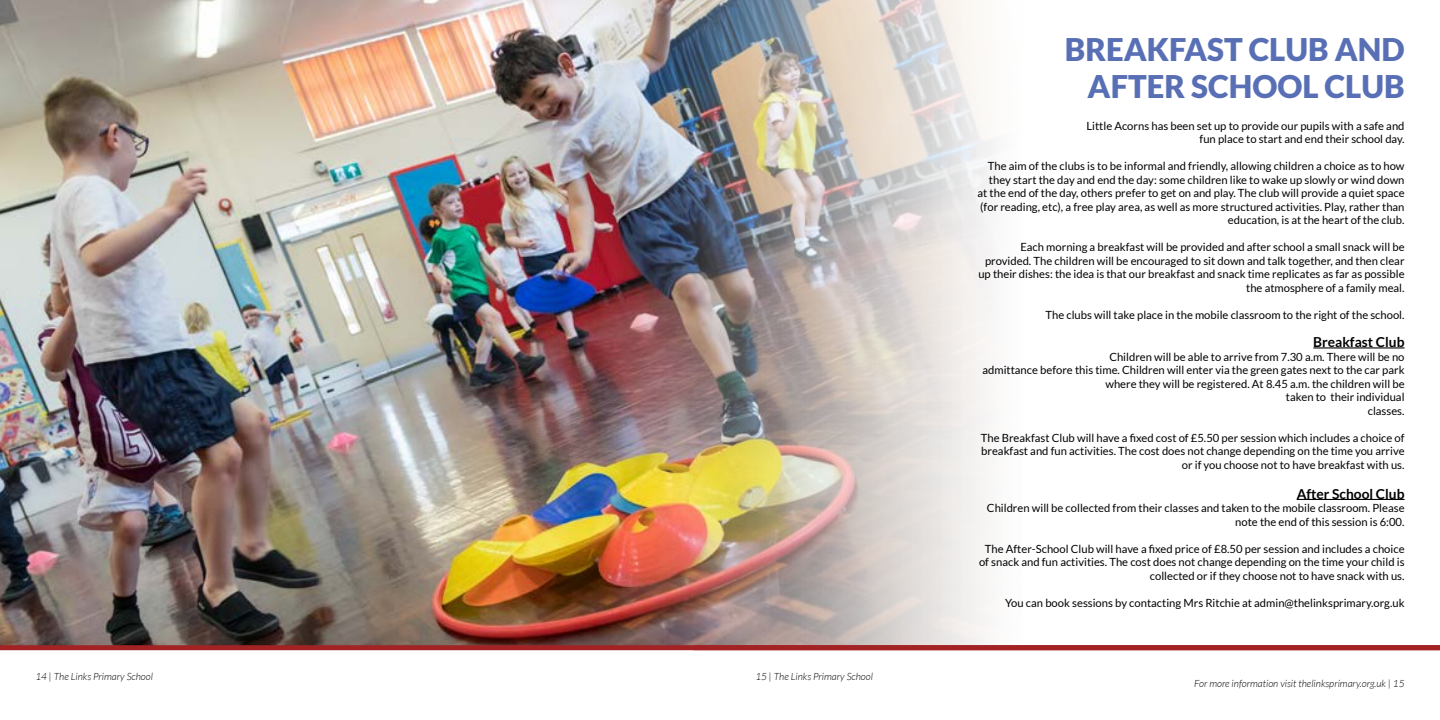
<style>
.page{position:relative;width:1440px;height:720px;background:#fff}
.page>*{position:absolute;margin:0;border:0;box-sizing:border-box;transform-origin:0 0}
.t1{font:900 31.25px/37.5px "Lato";color:#586fb5;text-align:right}
.t2{font:700 13.75px "Lato";color:#000}
.t3{font:11.25px/13.5px "Lato";color:#000;text-align:right}
.t4{font:italic 300 10px "Lato";color:#000}
</style>
<div class="page">
<img style="left:1px;top:0;width:596px;height:645px">
<img style="left:597px;top:0;width:843px;height:651px">
<div style="left:0;top:645px;width:1440px;height:5px;background:#a32325"></div>
<hr style="left:1313px;top:347px;width:92px;height:1px;background:#000">
<hr style="left:1297px;top:499px;width:108px;height:1px;background:#000">
<p class="t4" style="left:35px;top:671px;width:119px">14 | The Links Primary School</p>
<p class="t4" style="left:755px;top:671px;width:119px">15 | The Links Primary School</p>
<h1 class="t1" style="left:1065px;top:30px;width:341px">BREAKFAST CLUB AND<br>AFTER SCHOOL CLUB</h1>
<p class="t3" style="left:1086px;top:119px;width:320px">Little Acorns has been set up to provide our pupils with a safe and fun place to start and end their school day.</p>
<p class="t3" style="left:978px;top:159px;width:429px">The aim of the clubs is to be informal and friendly, allowing children a choice as to how they start the day and end the day: some children like to wake up slowly or wind down at the end of the day, others prefer to get on and play. The club will provide a quiet space (for reading, etc), a free play area, as well as more structured activities. Play, rather than education, is at the heart of the club.</p>
<p class="t3" style="left:978px;top:240px;width:428px">Each morning a breakfast will be provided and after school a small snack will be provided. The children will be encouraged to sit down and talk together, and then clear up their dishes: the idea is that our breakfast and snack time replicates as far as possible the atmosphere of a family meal.</p>
<p class="t3" style="left:1046px;top:308px;width:361px">The clubs will take place in the mobile classroom to the right of the school.</p>
<p class="t2" style="left:1313px;top:334px;width:93px">Breakfast Club</p>
<p class="t3" style="left:982px;top:350px;width:424px">Children will be able to arrive from 7.30 a.m. There will be no<br>admittance before this time. Children will enter via the green gates next to the car park where they will be registered. At 8.45 a.m. the children will be<br>taken to their individual<br>classes.</p>
<p class="t3" style="left:981px;top:431px;width:425px">The Breakfast Club will have a fixed cost of £5.50 per session which includes a choice of breakfast and fun activities. The cost does not change depending on the time you arrive or if you choose not to have breakfast with us.</p>
<p class="t2" style="left:1297px;top:486px;width:109px">After School Club</p>
<p class="t3" style="left:987px;top:501px;width:419px">Children will be collected from their classes and taken to the mobile classroom. Please note the end of this session is 6:00.</p>
<p class="t3" style="left:979px;top:542px;width:427px">The After-School Club will have a fixed price of £8.50 per session and includes a choice of snack and fun activities. The cost does not change depending on the time your child is collected or if they choose not to have snack with us.</p>
<p class="t3" style="left:1005px;top:596px;width:401px">You can book sessions by contacting Mrs Ritchie at admin@thelinksprimary.org.uk</p>
<p class="t4" style="left:1194px;top:678px;width:212px">For more information visit thelinksprimary.org.uk | 15</p>
</div>
